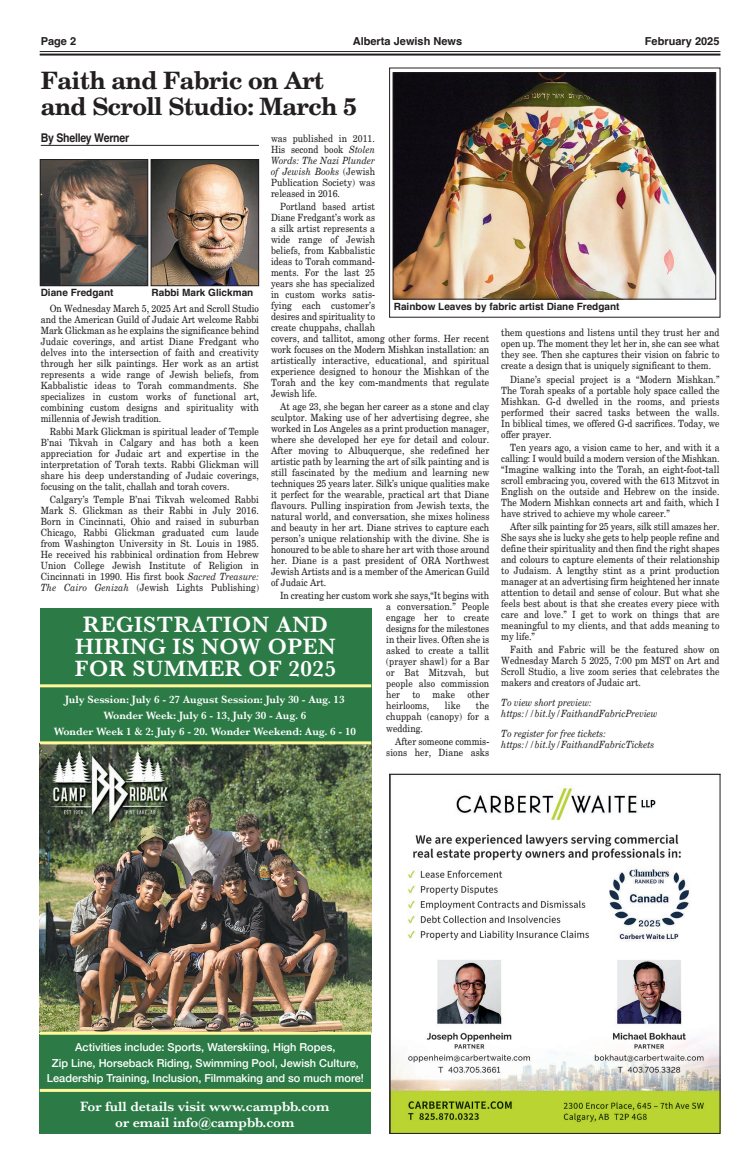
<style>
.page{position:relative;width:756px;height:1170px;background:#fff}
.page>*{position:absolute;margin:0;border:0;box-sizing:border-box;transform-origin:0 0}
.t1{font:700 24px/26px "New Century Schlbk";letter-spacing:-.025em;color:#231f20}
.t2{font:600 23px/22px "Baskerville";letter-spacing:.02em;color:#fff;text-align:center}
.t3{font:600 14px/16px "Baskerville";color:#fff;text-align:center}
.t4{font:700 12px "Helvetica";letter-spacing:-.025em;color:#231f20;scale:.88 1}
.t5{font:500 11px/15.7px "Helvetica Neue";color:#fff;text-align:center}
.t6{font:600 11px/16px "Baskerville";color:#fff;text-align:center}
.t7{font:700 11px "Helvetica";color:#231f20}
.t8{font:10px/11px "New Century Schlbk";letter-spacing:.01em;color:#231f20;text-align:justify;scale:.88 1}
.t9{font:italic 10px/11px "New Century Schlbk";color:#231f20;scale:.88 1}
.t10{font:700 10px "Helvetica";color:#231f20}
.s1{font-style:italic}
</style>
<div class="page">
<hr style="left:40px;top:51px;width:680px;height:1px;background:#231f20">
<hr style="left:40px;top:54px;width:680px;height:2px;background:#231f20">
<hr style="left:41px;top:145px;width:218px;height:1px;background:#231f20">
<img style="left:40px;top:744px;width:331px;height:287px">
<div style="left:40px;top:608px;width:331px;height:134px;background:#2c7b46"></div>
<div style="left:40px;top:1034px;width:331px;height:99px;background:#2c7b46"></div>
<hr style="left:40px;top:1088px;width:331px;height:3px;background:#fff79a">
<img style="left:44px;top:744px;width:137px;height:83px">
<img style="left:49px;top:749px;width:120px;height:72px">
<hr style="left:40px;top:684px;width:331px;height:3px;background:#fff79a">
<hr style="left:40px;top:741px;width:331px;height:3px;background:#fff79a">
<hr style="left:40px;top:1031px;width:331px;height:3px;background:#fff79a">
<img style="left:391px;top:787px;width:327px;height:344px">
<div style="left:389px;top:773px;width:331px;height:360px;border:1px solid #231f20"></div>
<img style="left:42px;top:161px;width:104px;height:123px">
<div style="left:40px;top:159px;width:108px;height:127px;border:1px solid #231f20"></div>
<img style="left:153px;top:161px;width:104px;height:123px">
<div style="left:151px;top:159px;width:108px;height:127px;border:1px solid #231f20"></div>
<img style="left:394px;top:74px;width:319px;height:223px">
<div style="left:392px;top:72px;width:323px;height:227px;border:1px solid #231f20"></div>
<p class="t7" style="left:41px;top:35px;width:37px">Page 2</p>
<p class="t7" style="left:353px;top:35px;width:111px">Alberta Jewish News</p>
<p class="t7" style="left:644px;top:35px;width:76px">February 2025</p>
<h1 class="t1" style="left:41px;top:67px;width:318px">Faith and Fabric on Art and Scroll Studio: March 5</h1>
<p class="t4" style="left:41px;top:131px;width:102px">By Shelley Werner</p>
<p class="t8" style="left:271px;top:133px;width:120px">was published in 2011.<br>His second book <span class="s1">Stolen Words: The Nazi Plunder of Jewish Books</span> (Jewish Publication Society) was released in 2016.</p>
<p class="t8" style="left:271px;top:201px;width:249px;text-align:left;text-indent:9px">Portland based artist<br>Diane Fredgant’s work as<br>a silk artist represents a<br>wide range of Jewish<br>beliefs, from Kabbalistic<br>ideas to Torah command-<br>ments. For the last 25<br>years she has specialized<br>in custom works satis-<br>fying each customer’s<br>desires and spirituality to<br>create chuppahs, challah<br>covers, and tallitot, among other forms. Her recent work focuses on the Modern Mishkan installation: an artistically interactive, educational, and spiritual experience designed to honour the Mishkan of the<br>Torah and the key com-mandments that regulate<br>Jewish life.</p>
<p class="t8" style="left:271px;top:401px;width:250px;text-indent:9px">At age 23, she began her career as a stone and clay sculptor. Making use of her advertising degree, she worked in Los Angeles as a print production manager, where she developed her eye for detail and colour.<br>After moving to Albuquerque, she redefined her artistic path by learning the art of silk painting and is still fascinated by the medium and learning new techniques 25 years later. Silk’s unique qualities make it perfect for the wearable, practical art that Diane flavours. Pulling inspiration from Jewish texts, the natural world, and conversation, she mixes holiness and beauty in her art. Diane strives to capture each person’s unique relationship with the divine. She is honoured to be able to share her art with those around her. Diane is a past president of ORA Northwest Jewish Artists and is a member of the American Guild of Judaic Art.</p>
<p class="t8" style="left:386px;top:590px;width:119px;text-indent:-106px">In creating her custom work she says,“It begins with a conversation.” People engage her to create designs for the milestones in their lives. Often she is asked to create a tallit (prayer shawl) for a Bar or Bat Mitzvah, but people also commission her to make other heirlooms,</p>
<p class="t10" style="left:41px;top:286px;width:74px">Diane Fredgant</p>
<p class="t10" style="left:151px;top:286px;width:103px">Rabbi Mark Glickman</p>
<p class="t10" style="left:393px;top:300px;width:227px">Rainbow Leaves by fabric artist Diane Fredgant</p>
<p class="t8" style="left:41px;top:302px;width:250px;text-indent:9px">On Wednesday March 5, 2025 Art and Scroll Studio and the American Guild of Judaic Art welcome Rabbi Mark Glickman as he explains the significance behind Judaic coverings, and artist Diane Fredgant who delves into the intersection of faith and creativity through her silk paintings. Her work as an artist represents a wide range of Jewish beliefs, from Kabbalistic ideas to Torah commandments. She specializes in custom works of functional art, combining custom designs and spirituality with millennia of Jewish tradition.</p>
<p class="t8" style="left:41px;top:425px;width:249px;text-indent:9px">Rabbi Mark Glickman is spiritual leader of Temple B’nai Tikvah in Calgary and has both a keen appreciation for Judaic art and expertise in the interpretation of Torah texts. Rabbi Glickman will share his deep understanding of Judaic coverings, focusing on the talit, challah and torah covers.</p>
<p class="t8" style="left:41px;top:493px;width:249px;text-indent:9px">Calgary’s Temple B’nai Tikvah welcomed Rabbi Mark S. Glickman as their Rabbi in July 2016.<br>Born in Cincinnati, Ohio and raised in suburban Chicago, Rabbi Glickman graduated cum laude from Washington University in St. Louis in 1985.<br>He received his rabbinical ordination from Hebrew Union College Jewish Institute of Religion in Cincinnati in 1990. His first book <span class="s1">Sacred Treasure:<br>The Cairo Genizah</span> (Jewish Lights Publishing)</p>
<p class="t8" style="left:501px;top:327px;width:249px">them questions and listens until they trust her and open up. The moment they let her in, she can see what they see. Then she captures their vision on fabric to create a design that is uniquely significant to them.</p>
<p class="t8" style="left:501px;top:373px;width:250px;text-indent:9px">Diane’s special project is a “Modern Mishkan.” The Torah speaks of a portable holy space called the Mishkan. G-d dwelled in the rooms, and priests performed their sacred tasks between the walls.<br>In biblical times, we offered G-d sacrifices. Today, we offer prayer.</p>
<p class="t8" style="left:501px;top:441px;width:250px;text-indent:9px">Ten years ago, a vision came to her, and with it a calling: I would build a modern version of the Mishkan. “Imagine walking into the Torah, an eight-foot-tall scroll embracing you, covered with the 613 Mitzvot in English on the outside and Hebrew on the inside.<br>The Modern Mishkan connects art and faith, which I have strived to achieve my whole career.”</p>
<p class="t8" style="left:501px;top:520px;width:250px;text-indent:9px">After silk painting for 25 years, silk still amazes her.<br>She says she is lucky she gets to help people refine and define their spirituality and then find the right shapes and colours to capture elements of their relationship to Judaism. A lengthy stint as a print production manager at an advertising firm heightened her innate attention to detail and sense of colour. But what she feels best about is that she creates every piece with care and love.” I get to work on things that are meaningful to my clients, and that adds meaning to my life.”</p>
<p class="t8" style="left:501px;top:643px;width:249px;text-indent:9px">Faith and Fabric will be the featured show on Wednesday March 5 2025, 7:00 pm MST on Art and Scroll Studio, a live zoom series that celebrates the makers and creators of Judaic art.</p>
<p class="t9" style="left:501px;top:696px;width:179px">To view short preview: https://bit.ly/FaithandFabricPreview</p>
<p class="t9" style="left:501px;top:727px;width:175px">To register for free tickets: https://bit.ly/FaithandFabricTickets</p>
<h2 class="t2" style="left:75px;top:613px;width:262px">REGISTRATION AND<br>HIRING IS NOW OPEN<br>FOR SUMMER OF 2025</h2>
<p class="t6" style="left:54px;top:691px;width:304px">July Session: July 6 - 27 August Session: July 30 - Aug. 13<br>Wonder Week: July 6 - 13, July 30 - Aug. 6<br>Wonder Week 1 &amp; 2: July 6 - 20. Wonder Weekend: Aug. 6 - 10</p>
<p class="t8" style="left:386px;top:700px;width:119px;text-indent:90px">the chuppah (canopy) for a wedding.</p>
<p class="t8" style="left:386px;top:735px;width:119px;text-align:right">After someone commis&shy;sions her, Diane asks</p>
<p class="t8" style="left:445px;top:700px;width:19px">like</p>
<p class="t5" style="left:47px;top:1038px;width:318px">Activities include: Sports, Waterskiing, High Ropes,<br>Zip Line, Horseback Riding, Swimming Pool, Jewish Culture,<br>Leadership Training, Inclusion, Filmmaking and so much more!</p>
<h3 class="t3" style="left:80px;top:1098px;width:250px">For full details visit www.campbb.com or email info@campbb.com</h3>
</div>
